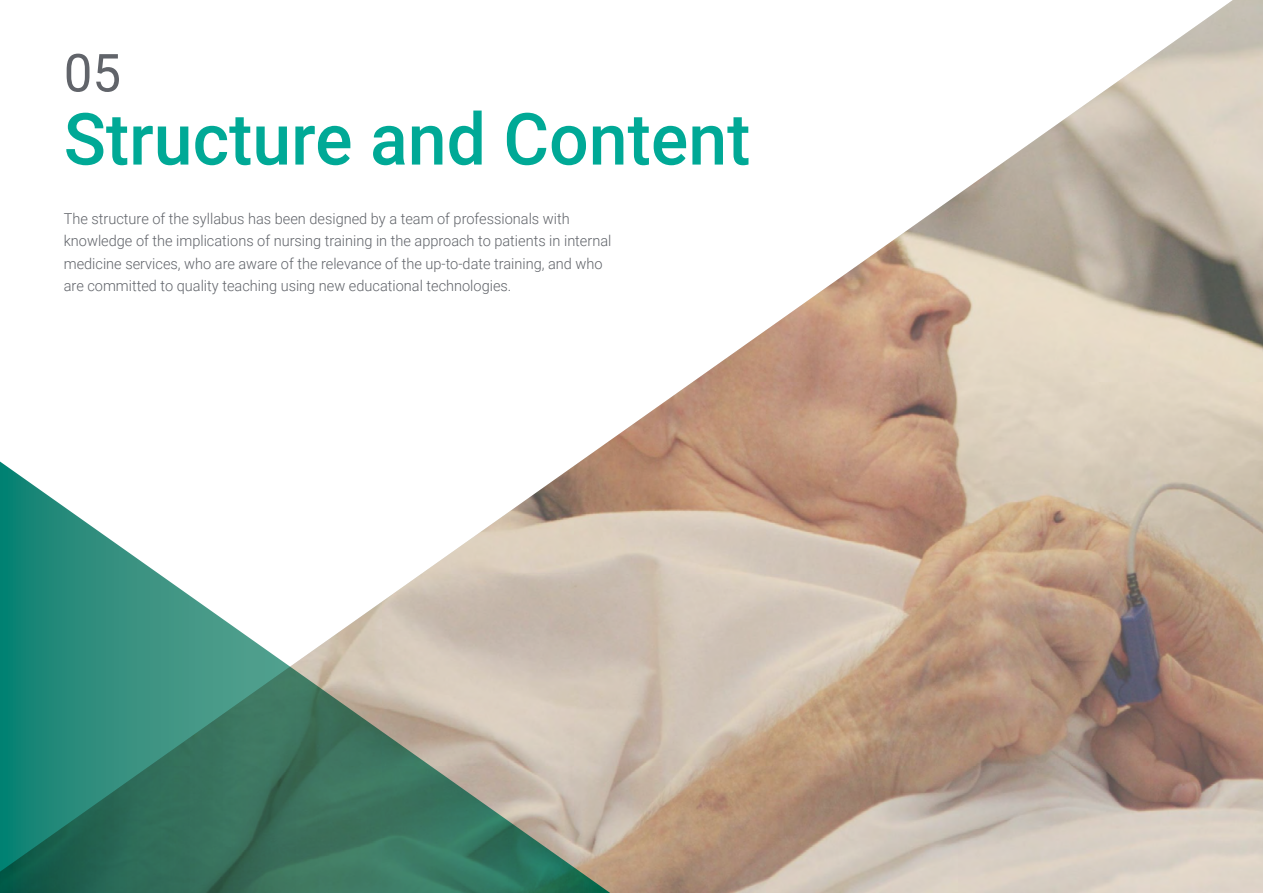
<style>
.page{position:relative;width:1263px;height:893px;background:#fff}
.page>*{position:absolute;margin:0;border:0;box-sizing:border-box;transform-origin:0 0}
.t1{font:500 72px "Roboto";color:#00a996}
.t2{font:52.5px "Roboto";color:#61646a}
.t3{font:300 15px/22.5px "Roboto";color:#61646a}
</style>
<div class="page">
<img style="left:602px;top:0;width:661px;height:893px">
<svg style="left:0;top:446px;width:640px;height:447px"></svg>
<h2 class="t2" style="left:64px;top:36px;width:59px">05</h2>
<h1 class="t1" style="left:64px;top:89px;width:688px">Structure and Content</h1>
<p class="t3" style="left:64px;top:207px;width:549px">The structure of the syllabus has been designed by a team of professionals with knowledge of the implications of nursing training in the approach to patients in internal medicine services, who are aware of the relevance of the up-to-date training, and who are committed to quality teaching using new educational technologies.</p>
</div>
